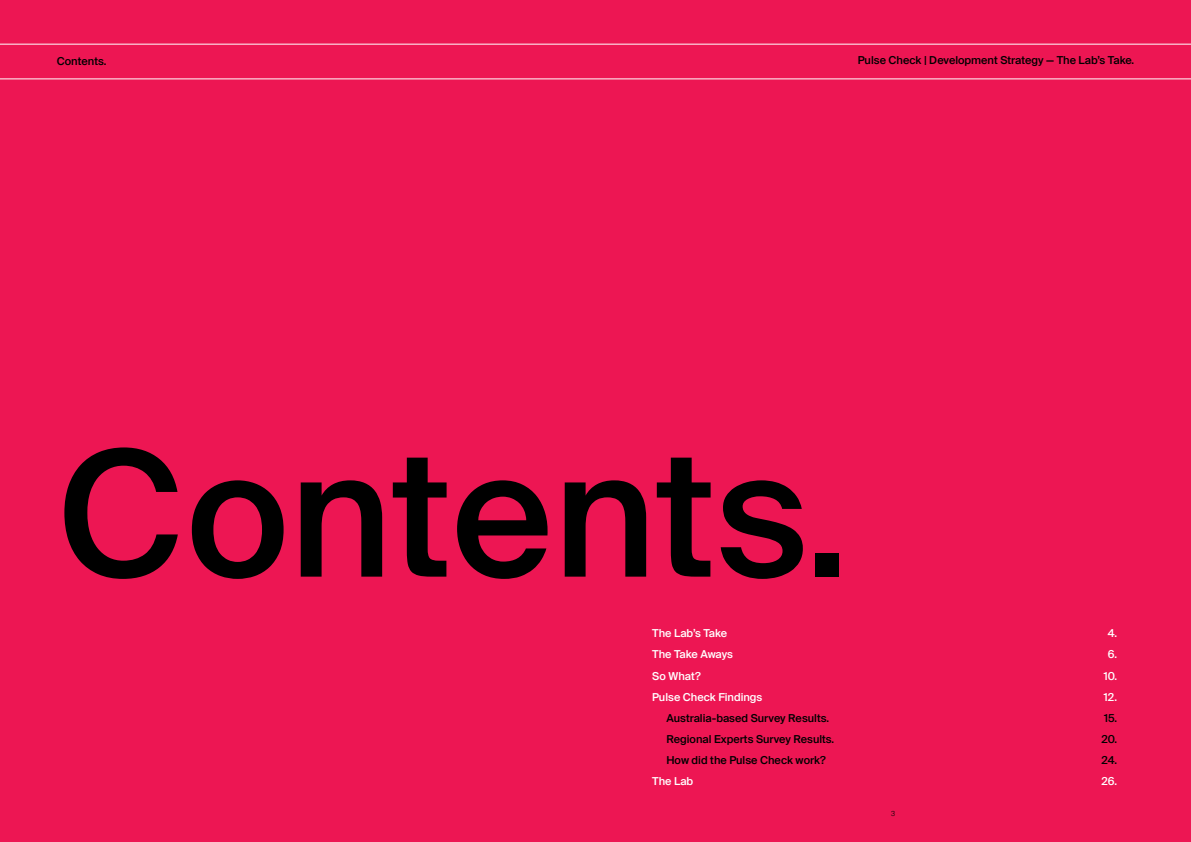
<style>
.page{position:relative;width:1191px;height:842px;background:#ed1653}
.page>*{position:absolute;margin:0;border:0;box-sizing:border-box;transform-origin:0 0}
.t1{font:500 175px "Suisse Intl";color:#000}
.t2{font:500 11px "Suisse Intl";color:#000}
.t3{font:500 11px "Suisse Intl";color:#fff}
.t4{font:300 7px "Suisse Intl";color:#000}
</style>
<div class="page">
<hr style="left:0;top:44px;width:1191px;height:1px;background:#fff">
<hr style="left:0;top:78px;width:1191px;height:1px;background:#fff">
<p class="t2" style="left:57px;top:55px;width:51px">Contents.</p>
<p class="t2" style="left:858px;top:54px;width:278px">Pulse Check | Development Strategy — The Lab’s Take.</p>
<h1 class="t1" style="left:57px;top:414px;width:792px">Contents.</h1>
<p class="t3" style="left:652px;top:627px;width:77px">The Lab’s Take</p>
<p class="t3" style="left:1107px;top:627px;width:11px">4.</p>
<p class="t3" style="left:652px;top:648px;width:82px">The Take Aways</p>
<p class="t3" style="left:1107px;top:648px;width:11px">6.</p>
<p class="t3" style="left:652px;top:669px;width:50px">So What?</p>
<p class="t3" style="left:1104px;top:669px;width:15px">10.</p>
<p class="t3" style="left:652px;top:690px;width:112px">Pulse Check Findings</p>
<p class="t3" style="left:1103px;top:690px;width:15px">12.</p>
<p class="t2" style="left:666px;top:712px;width:164px">Australia-based Survey Results.</p>
<p class="t2" style="left:1104px;top:712px;width:14px">15.</p>
<p class="t2" style="left:666px;top:733px;width:169px">Regional Experts Survey Results.</p>
<p class="t2" style="left:1101px;top:733px;width:17px">20.</p>
<p class="t2" style="left:666px;top:754px;width:161px">How did the Pulse Check work?</p>
<p class="t2" style="left:1101px;top:754px;width:17px">24.</p>
<p class="t3" style="left:652px;top:775px;width:43px">The Lab</p>
<p class="t3" style="left:1101px;top:775px;width:17px">26.</p>
<p class="t4" style="left:891px;top:810px;width:5px">3</p>
</div>
